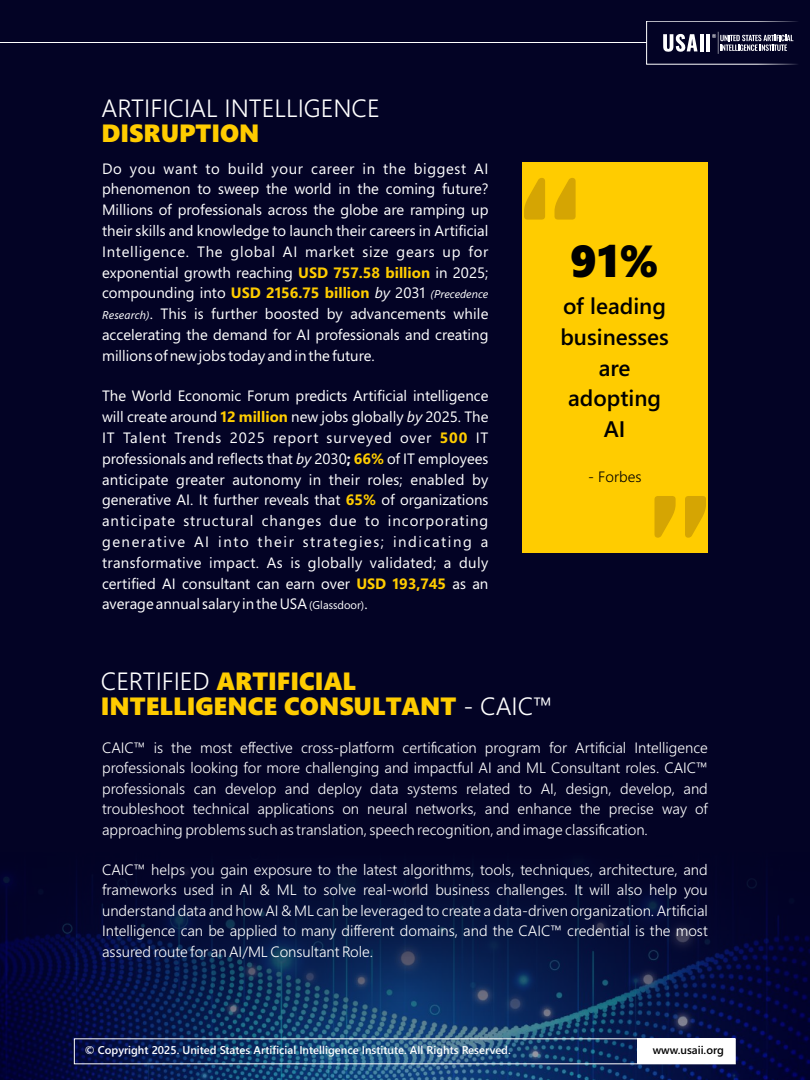
<style>
.page{position:relative;width:810px;height:1080px;background:#030325}
.page>*{position:absolute;margin:0;border:0;box-sizing:border-box;transform-origin:0 0}
.t1{font:700 174.5px "Rajdhani";color:#d5a503;scale:1.08 1}
.t2{font:45px "Segoe UI Black";color:#000}
.t3{font:25px/25.2px "Segoe UI Black";color:#fc0}
.t4{font:300 25px "Segoe UI";color:#fff}
.t5{font:600 22.5px/30.9px "Segoe UI";color:#000;text-align:center}
.t6{font:15px/20.9px "Segoe Pro";color:#fff;text-align:justify}
.t7{font:300 15px/20.5px "Segoe UI";color:#fff;text-align:justify}
.t8{font:300 15px "Segoe UI";color:#000}
.t9{font:600 11.25px "Segoe UI";color:#fff}
.t10{font:600 11.25px "Segoe UI";color:#000}
.s1{font-weight:700;color:#fc0}
.s2{font-style:italic}
.s3{font-style:italic;font-size:11.25px}
.s4{font-weight:700}
.s5{font-size:11.25px}
.s6{font-family:"Segoe UI";font-weight:300;color:#fff}
</style>
<div class="page">
<img style="left:0;top:867px;width:810px;height:213px">
<div style="left:522px;top:163px;width:186px;height:390px;background:#fc0"></div>
<div style="left:637px;top:1039px;width:98px;height:25px;background:#fff"></div>
<hr style="left:0;top:43px;width:647px;height:1px;background:#fff">
<svg style="left:663px;top:34px;width:35px;height:18px"></svg>
<hr style="left:700px;top:34px;width:3px;height:17px;background:#fff">
<hr style="left:706px;top:34px;width:4px;height:17px;background:#fff">
<svg style="left:712px;top:32px;width:81px;height:22px"></svg>
<h3 class="t4" style="left:102px;top:99px;width:280px">ARTIFICIAL INTELLIGENCE</h3>
<h3 class="t3" style="left:102px;top:123px;width:159px">DISRUPTION</h3>
<p class="t6" style="left:102px;top:159px;width:388px">Do you want to build your career in the biggest AI phenomenon to sweep the world in the coming future?<br>Millions of professionals across the globe are ramping up their skills and knowledge to launch their careers in Artificial Intelligence. The global AI market size gears up for exponential growth reaching <span class="s1">USD 757.58 billion</span> in 2025; compounding into <span class="s1">USD 2156.75 billion</span> <span class="s2">by</span> 2031 <span class="s3">(Precedence Research)</span>. This is further boosted by advancements while accelerating the demand for AI professionals and creating millions of new jobs today and in the future.</p>
<p class="t6" style="left:102px;top:387px;width:388px">The World Economic Forum predicts Artificial intelligence will create around <span class="s1">12 million</span> new jobs globally <span class="s2">by</span> 2025. The IT Talent Trends 2025 report surveyed over <span class="s1">500</span> IT professionals and reflects that <span class="s2">by</span> 2030<span class="s4">;</span> <span class="s1">66%</span> of IT employees anticipate greater autonomy in their roles; enabled by generative AI. It further reveals that <span class="s1">65%</span> of organizations anticipate structural changes due to incorporating generative AI into their strategies; indicating a transformative impact. As is globally validated; a duly certified AI consultant can earn over <span class="s1">USD 193,745</span> as an average annual salary in the USA <span class="s5">(Glassdoor)</span>.</p>
<h1 class="t1" style="left:517px;top:128px;width:62px">“</h1>
<h2 class="t2" style="left:570px;top:244px;width:91px">91%</h2>
<h3 class="t5" style="left:560px;top:293px;width:110px">of leading businesses are adopting<br>AI</h3>
<p class="t8" style="left:588px;top:471px;width:55px">- Forbes</p>
<h1 class="t1" style="left:713px;top:588px;width:62px;rotate:-180deg">“</h1>
<h3 class="t3" style="left:101px;top:671px;width:453px"><span class="s6">CERTIFIED</span> ARTIFICIAL<br>INTELLIGENCE CONSULTANT <span class="s6">- CAIC™</span></h3>
<p class="t7" style="left:102px;top:738px;width:607px">CAIC™ is the most effective cross-platform certification program for Artificial Intelligence professionals looking for more challenging and impactful AI and ML Consultant roles. CAIC™ professionals can develop and deploy data systems related to AI, design, develop, and troubleshoot technical applications on neural networks, and enhance the precise way of approaching problems such as translation, speech recognition, and image classification.</p>
<p class="t7" style="left:102px;top:861px;width:607px">CAIC™ helps you gain exposure to the latest algorithms, tools, techniques, architecture, and frameworks used in AI &amp; ML to solve real-world business challenges. It will also help you understand data and how AI &amp; ML can be leveraged to create a data-driven organization. Artificial Intelligence can be applied to many different domains, and the CAIC™ credential is the most assured route for an AI/ML Consultant Role.</p>
<p class="t9" style="left:85px;top:1046px;width:427px">© Copyright 2025. United States Artificial Intelligence Institute. All Rights Reserved.</p>
<p class="t10" style="left:653px;top:1046px;width:73px">www.usaii.org</p>
</div>
